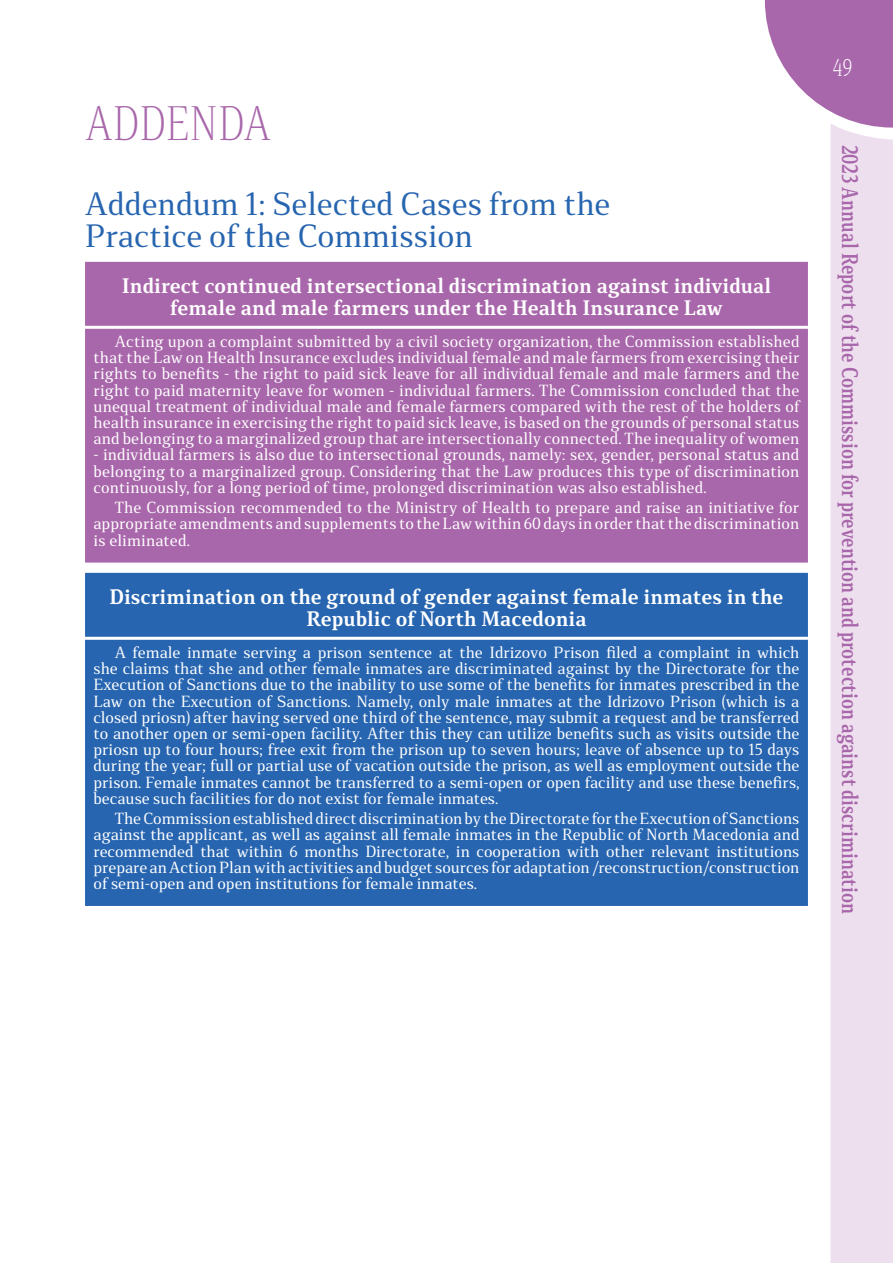
<style>
.page{position:relative;width:893px;height:1263px;background:#fff}
.page>*{position:absolute;margin:0;border:0;box-sizing:border-box;transform-origin:0 0}
.t1{font:300 45px "Stobi Serif";letter-spacing:.02em;color:#a967ab;scale:.8 1}
.t2{font:30px/32.4px "Stobi Serif";color:#2765b0}
.t3{font:300 22.5px "Stobi Serif";color:#fff;scale:.8 1}
.t4{font:700 21px "Stobi Serif";color:#a967ab;scale:.8 1}
.t5{font:700 19.5px/21px "Stobi Serif";color:#fff;text-align:center}
.t6{font:15px/16.2px "Stobi Serif";letter-spacing:.01em;color:#fff;text-align:justify}
</style>
<div class="page">
<svg style="left:765px;top:0;width:128px;height:128px"></svg>
<div style="left:831px;top:123px;width:62px;height:1140px;background:#eddfee"></div>
<div style="left:85px;top:262px;width:723px;height:301px;background:#a967ab"></div>
<hr style="left:85px;top:326px;width:723px;height:3px;background:#fff">
<div style="left:85px;top:573px;width:723px;height:333px;background:#2765b0"></div>
<hr style="left:85px;top:637px;width:723px;height:3px;background:#fff">
<h1 class="t1" style="left:85px;top:93px;width:233px">ADDENDA</h1>
<h2 class="t2" style="left:85px;top:187px;width:527px">Addendum 1: Selected Cases from the<br>Practice of the Commission</h2>
<h3 class="t5" style="left:122px;top:275px;width:651px">Indirect continued intersectional discrimination against individual female and male farmers under the Health Insurance Law</h3>
<p class="t6" style="left:94px;top:333px;width:707px;text-indent:21px">Acting upon a complaint submitted by a civil society organization, the Commission established that the Law on Health Insurance excludes individual female and male farmers from exercising their rights to benefits - the right to paid sick leave for all individual female and male farmers and the right to paid maternity leave for women - individual farmers. The Commission concluded that the unequal treatment of individual male and female farmers compared with the rest of the holders of health insurance in exercising the right to paid sick leave, is based on the grounds of personal status and belonging to a marginalized group that are intersectionally connected. The inequality of women</p>
<p class="t6" style="left:94px;top:446px;width:707px">- individual farmers is also due to intersectional grounds, namely: sex, gender, personal status and belonging to a marginalized group. Considering that the Law produces this type of discrimination continuously, for a long period of time, prolonged discrimination was also established.</p>
<p class="t6" style="left:94px;top:499px;width:707px;text-indent:21px">The Commission recommended to the Ministry of Health to prepare and raise an initiative for appropriate amendments and supplements to the Law within 60 days in order that the discrimination is eliminated.</p>
<h3 class="t5" style="left:110px;top:586px;width:675px">Discrimination on the ground of gender against female inmates in the<br>Republic of North Macedonia</h3>
<p class="t6" style="left:94px;top:644px;width:707px;text-indent:21px">A female inmate serving a prison sentence at the Idrizovo Prison filed a complaint in which she claims that she and other female inmates are discriminated against by the Directorate for the Execution of Sanctions due to the inability to use some of the benefits for inmates prescribed in the Law on the Execution of Sanctions. Namely, only male inmates at the Idrizovo Prison (which is a closed priosn) after having served one third of the sentence, may submit a request and be transferred to another open or semi-open facility. After this they can utilize benefits such as visits outside the priosn up to four hours; free exit from the prison up to seven hours; leave of absence up to 15 days during the year; full or partial use of vacation outside the prison, as well as employment outside the prison. Female inmates cannot be transferred to a semi-open or open facility and use these benefirs, because such facilities for do not exist for female inmates.</p>
<p class="t6" style="left:94px;top:810px;width:707px;text-indent:21px">The Commission established direct discrimination by the Directorate for the Execution of Sanctions against the applicant, as well as against all female inmates in the Republic of North Macedonia and recommended that within 6 months Directorate, in cooperation with other relevant institutions prepare an Action Plan with activities and budget sources for adaptation /reconstruction/construction of semi-open and open institutions for female inmates.</p>
<h3 class="t3" style="left:833px;top:52px;width:26px">49</h3>
<h3 class="t4" style="left:865px;top:145px;width:963px;rotate:90deg">2023 Annual Report of the Commission for prevention and protection against discrimination</h3>
</div>
